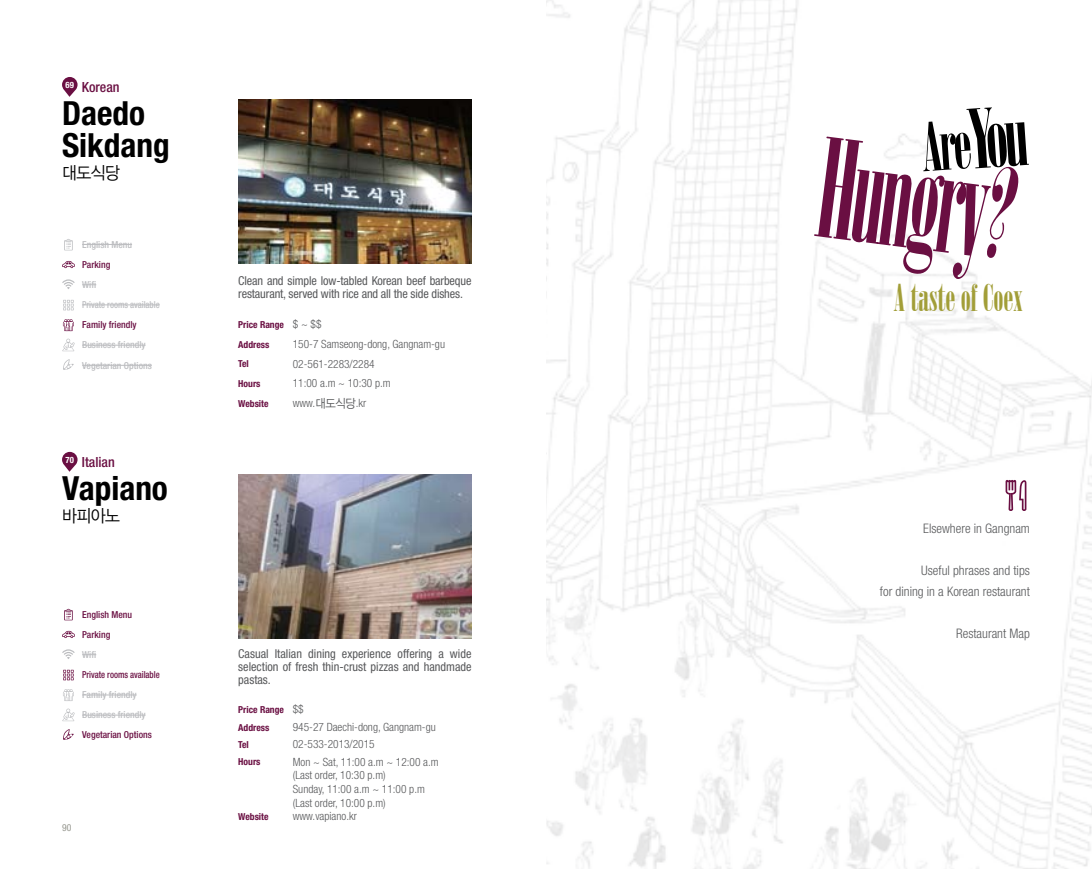
<style>
.page{position:relative;width:1092px;height:869px;background:#fff}
.page>*{position:absolute;margin:0;border:0;box-sizing:border-box;transform-origin:0 0}
.t1{font:37.1px "Onyx";color:#a29e38}
.t2{font:700 condensed 33.25px/31.5px "Helvetica Neue";color:#000}
.t3{font:17.5px "YDIYGO320";letter-spacing:-.025em;color:#000;scale:.92 1}
.t4{font:500 condensed 14px "Helvetica Neue";color:#6a0f42}
.t5{font:300 condensed 13.12px/21px "Helvetica Neue";color:#58595b;text-align:right}
.t6{font:condensed 12.25px/13.1px "Helvetica Neue";letter-spacing:-.01em;color:#58595b}
.t7{font:300 condensed 11.38px/13.7px "Helvetica Neue";color:#58595b}
.t8{font:500 condensed 9.62px/20.1px "Helvetica Neue";color:#bcbdc0}
.t9{font:500 condensed 9.62px/20.1px "Helvetica Neue";color:#6a0f42}
.t10{font:700 condensed 9.62px/19.8px "Helvetica Neue";color:#6a0f42}
.t11{font:condensed 9.62px "Helvetica Neue";color:#96978f}
.s1{color:#6a0f42}
.s2{color:#bcbdc0}
.s3{font-weight:300;font-size:11.38px;color:#58595b}
.s4{font-family:"YDIYGO320";font-weight:400;font-stretch:normal;font-size:12.25px}
</style>
<div class="page">
<img style="left:546px;top:0;width:545px;height:868px">
<hr style="left:82px;top:244px;width:50px;height:1px;background:#bcbdc0">
<svg style="left:82px;top:284px;width:14px;height:1px"></svg>
<hr style="left:82px;top:304px;width:78px;height:1px;background:#bcbdc0">
<hr style="left:82px;top:345px;width:64px;height:1px;background:#bcbdc0">
<hr style="left:82px;top:365px;width:70px;height:1px;background:#bcbdc0">
<svg style="left:62px;top:338px;width:13px;height:13px"></svg>
<svg style="left:63px;top:300px;width:11px;height:10px"></svg>
<svg style="left:64px;top:239px;width:9px;height:11px"></svg>
<svg style="left:62px;top:279px;width:13px;height:10px"></svg>
<svg style="left:62px;top:260px;width:13px;height:8px"></svg>
<svg style="left:63px;top:319px;width:11px;height:12px"></svg>
<svg style="left:63px;top:359px;width:11px;height:11px"></svg>
<svg style="left:82px;top:654px;width:14px;height:1px"></svg>
<hr style="left:82px;top:694px;width:55px;height:1px;background:#bcbdc0">
<hr style="left:82px;top:714px;width:64px;height:1px;background:#bcbdc0">
<svg style="left:63px;top:708px;width:12px;height:12px"></svg>
<svg style="left:63px;top:669px;width:11px;height:11px"></svg>
<svg style="left:64px;top:608px;width:9px;height:12px"></svg>
<svg style="left:62px;top:649px;width:13px;height:9px"></svg>
<svg style="left:62px;top:630px;width:13px;height:7px"></svg>
<svg style="left:63px;top:689px;width:11px;height:11px"></svg>
<svg style="left:63px;top:729px;width:11px;height:11px"></svg>
<svg style="left:814px;top:107px;width:228px;height:173px"></svg>
<img style="left:238px;top:99px;width:233px;height:164px">
<img style="left:238px;top:474px;width:233px;height:163px">
<svg style="left:62px;top:77px;width:16px;height:20px"></svg>
<svg style="left:62px;top:451px;width:16px;height:20px"></svg>
<svg style="left:1005px;top:479px;width:21px;height:31px"></svg>
<p class="t4" style="left:66px;top:79px;width:56px"><sup>69</sup> Korean</p>
<p class="t2" style="left:62px;top:97px;width:109px">Daedo<br>Sikdang</p>
<p class="t3" style="left:62px;top:163px;width:65px">대도식당</p>
<p class="t8" style="left:82px;top:234px;width:79px">English Menu<br><span class="s1">Parking<br></span>Wifi<br>Private rooms available<br><span class="s1">Family friendly<br></span>Business friendly<br>Vegetarian Options</p>
<p class="t4" style="left:66px;top:453px;width:51px"><sup>70</sup> Italian</p>
<p class="t2" style="left:62px;top:472px;width:107px">Vapiano</p>
<p class="t3" style="left:62px;top:506px;width:65px">바피아노</p>
<p class="t9" style="left:82px;top:603px;width:79px">English Menu<br>Parking<br><span class="s2">Wifi<br></span>Private rooms available<br><span class="s2">Family friendly<br>Business friendly<br></span>Vegetarian Options</p>
<p class="t11" style="left:62px;top:821px;width:11px">90</p>
<p class="t6" style="left:238px;top:274px;width:235px">Clean and simple low-tabled Korean beef barbeque restaurant, served with rice and all the side dishes.</p>
<p class="t10" style="left:238px;top:314px;width:85px">Price Range <span class="s3">$ ~ $$<br></span>Address</p>
<p class="t7" style="left:293px;top:336px;width:154px">150-7 Samseong-dong, Gangnam-gu</p>
<p class="t10" style="left:238px;top:354px;width:12px">Tel</p>
<p class="t7" style="left:293px;top:356px;width:83px">02-561-2283/2284</p>
<p class="t10" style="left:238px;top:373px;width:24px">Hours</p>
<p class="t7" style="left:293px;top:376px;width:99px">11:00 a.m ~ 10:30 p.m</p>
<p class="t10" style="left:238px;top:393px;width:32px">Website</p>
<p class="t7" style="left:293px;top:396px;width:75px">www.<span class="s4">대도식당</span>.kr</p>
<p class="t6" style="left:238px;top:646px;width:235px;text-align:justify">Casual Italian dining experience offering a wide selection of fresh thin-crust pizzas and handmade pastas.</p>
<p class="t10" style="left:238px;top:700px;width:67px;line-height:17.3px">Price Range <span class="s3">$$<br></span>Address</p>
<p class="t7" style="left:293px;top:719px;width:144px">945-27 Daechi-dong, Gangnam-gu</p>
<p class="t10" style="left:238px;top:734px;width:12px">Tel</p>
<p class="t7" style="left:293px;top:736px;width:83px">02-533-2013/2015</p>
<p class="t10" style="left:238px;top:751px;width:24px">Hours</p>
<p class="t7" style="left:293px;top:754px;width:147px">Mon ~ Sat, 11:00 a.m ~ 12:00 a.m (Last order, 10:30 p.m)<br>Sunday, 11:00 a.m ~ 11:00 p.m (Last order, 10:00 p.m)</p>
<p class="t10" style="left:238px;top:806px;width:32px">Website</p>
<p class="t7" style="left:293px;top:808px;width:66px">www.vapiano.kr</p>
<p class="t1" style="left:893px;top:276px;width:130px">A taste of Coex</p>
<p class="t5" style="left:923px;top:517px;width:108px">Elsewhere in Gangnam</p>
<p class="t5" style="left:879px;top:559px;width:151px">Useful phrases and tips<br>for dining in a Korean restaurant</p>
<p class="t5" style="left:956px;top:622px;width:75px">Restaurant Map</p>
</div>
